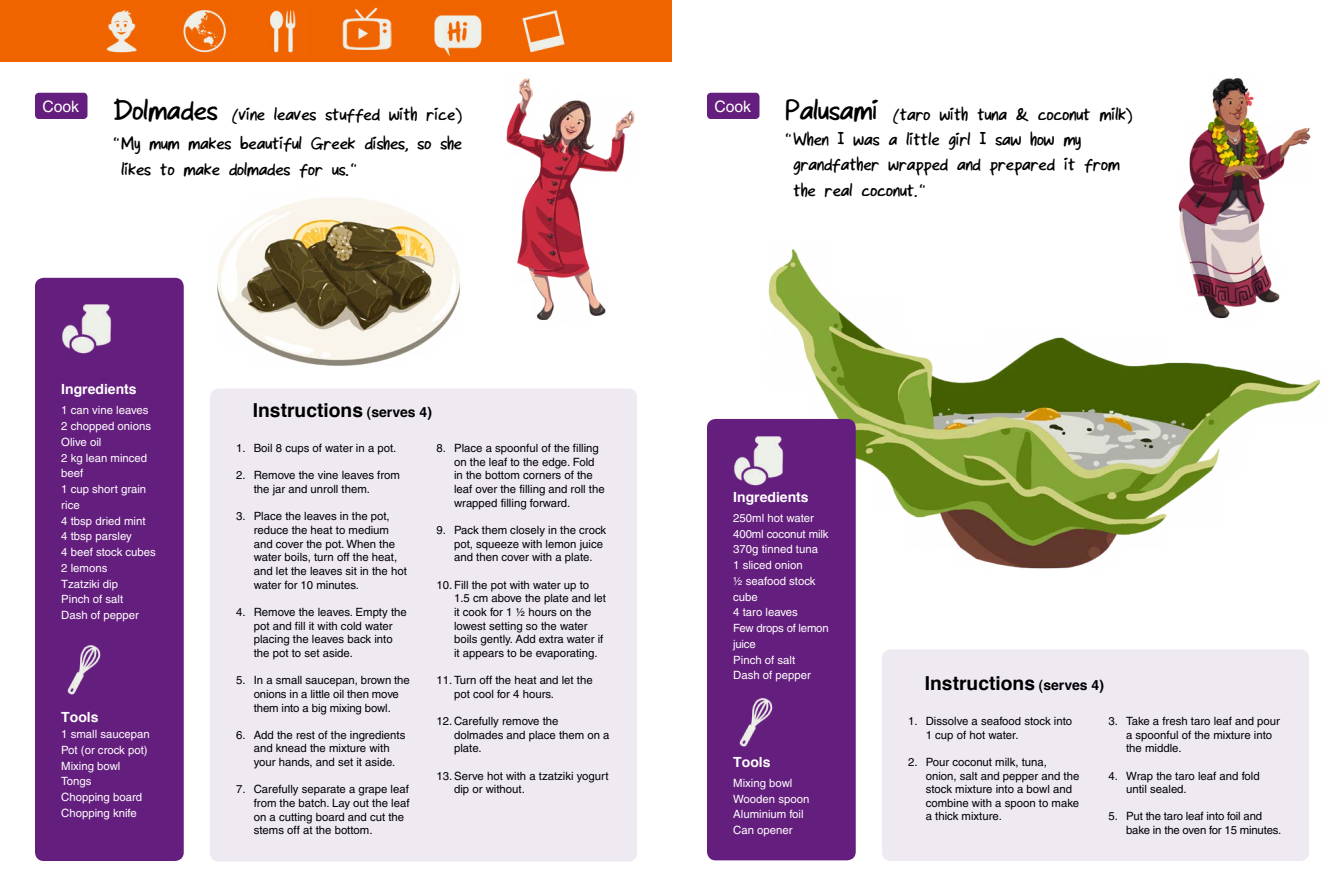
<style>
.page{position:relative;width:1344px;height:896px;background:#fff}
.page>*{position:absolute;margin:0;border:0;box-sizing:border-box;transform-origin:0 0}
.t1{font:21.88px/29.8px "My Script Font bold";color:#000}
.t2{font:700 19.25px "Helvetica";color:#000}
.t3{font:15.75px "Helvetica";color:#fff}
.t4{font:700 14px "Helvetica";color:#fff}
.t5{font:11.38px/13.7px "Helvetica";color:#000}
.t6{font:11.38px/15.8px "Helvetica";color:#fff}
.s1{font-size:35px}
.s2{font-size:14px}
.s3{font-family:"Nightingale";font-weight:700}
</style>
<div class="page">
<div style="left:0;top:0;width:672px;height:61px;background:#f06400"></div>
<img style="left:106px;top:10px;width:31px;height:43px">
<img style="left:434px;top:15px;width:48px;height:42px">
<img style="left:183px;top:10px;width:43px;height:43px">
<img style="left:522px;top:10px;width:43px;height:43px">
<img style="left:270px;top:10px;width:26px;height:43px">
<img style="left:342px;top:7px;width:49px;height:43px">
<img style="left:760px;top:249px;width:560px;height:320px">
<img style="left:217px;top:197px;width:243px;height:169px">
<div style="left:35px;top:93px;width:52px;height:26px;background:#641e7d;border-radius:4px"></div>
<div style="left:210px;top:388px;width:427px;height:349px;background:#efe9f2;border-radius:9px"></div>
<div style="left:210px;top:417px;width:427px;height:445px;background:#efe9f2;border-radius:9px"></div>
<div style="left:35px;top:278px;width:149px;height:583px;background:#641e7d;border-radius:9px"></div>
<img style="left:62px;top:304px;width:50px;height:50px">
<img style="left:67px;top:645px;width:34px;height:50px">
<div style="left:707px;top:93px;width:52px;height:26px;background:#641e7d;border-radius:4px"></div>
<div style="left:882px;top:649px;width:427px;height:139px;background:#efe9f2;border-radius:9px"></div>
<div style="left:882px;top:690px;width:427px;height:171px;background:#efe9f2;border-radius:9px"></div>
<div style="left:707px;top:419px;width:149px;height:441px;background:#641e7d;border-radius:9px"></div>
<img style="left:734px;top:436px;width:50px;height:50px">
<img style="left:739px;top:698px;width:34px;height:49px">
<img style="left:1155px;top:78px;width:165px;height:245px">
<img style="left:506px;top:78px;width:129px;height:242px">
<h3 class="t3" style="left:42px;top:97px;width:38px">Cook</h3>
<h1 class="t1" style="left:114px;top:99px;width:350px"><span class="s1">Dolmades</span> (vine leaves stuffed with rice) “ My mum makes beautiful Greek dishes, so she</h1>
<h1 class="t1" style="left:122px;top:154px;width:236px">likes to make dolmades for us. “</h1>
<p class="t4" style="left:61px;top:380px;width:77px">Ingredients</p>
<p class="t6" style="left:61px;top:402px;width:96px">1 can vine leaves<br>2 chopped onions<br>Olive oil<br>2 kg lean minced beef<br>1 cup short grain rice<br>4 tbsp dried mint<br>4 tbsp parsley<br>4 beef stock cubes<br>2 lemons<br>Tzatziki dip<br>Pinch of salt<br>Dash of pepper</p>
<p class="t4" style="left:61px;top:709px;width:39px">Tools</p>
<p class="t6" style="left:61px;top:726px;width:90px">1 small saucepan<br>Pot (or crock pot)<br>Mixing bowl<br>Tongs<br>Chopping board<br>Chopping knife</p>
<h2 class="t2" style="left:253px;top:398px;width:181px">Instructions <span class="s2">(serves 4)</span></h2>
<p class="t5" style="left:236px;top:441px;width:162px">1. Boil 8 cups of water in a pot.</p>
<p class="t5" style="left:254px;top:469px;width:148px;text-indent:-17px">2. Remove the vine leaves from the jar and unroll them.</p>
<p class="t5" style="left:254px;top:510px;width:155px;text-indent:-17px">3. Place the leaves in the pot, reduce the heat to medium and cover the pot. When the water boils, turn off the heat, and let the leaves sit in the hot water for 10 minutes.</p>
<p class="t5" style="left:254px;top:605px;width:155px;text-indent:-17px">4. Remove the leaves. Empty the pot and fill it with cold water placing the leaves back into the pot to set aside.</p>
<p class="t5" style="left:236px;top:673px;width:175px;text-align:center">5. In a small saucepan, brown the onions in a little oil then move<br>them into a big mixing bowl.</p>
<p class="t5" style="left:254px;top:728px;width:153px;text-indent:-17px">6. Add the rest of the ingredients and knead the mixture with your hands, and set it aside.</p>
<p class="t5" style="left:254px;top:783px;width:157px;text-indent:-17px">7. Carefully separate a grape leaf from the batch. Lay out the leaf on a cutting board and cut the stems off at the bottom.</p>
<p class="t5" style="left:454px;top:441px;width:152px;text-indent:-17px">8. Place a spoonful of the filling on the leaf to the edge. Fold in the bottom corners of the leaf over the filling and roll the wrapped filling forward.</p>
<p class="t5" style="left:454px;top:523px;width:154px;text-indent:-17px">9. Pack them closely in the crock pot, squeeze with lemon juice and then cover with a plate.</p>
<p class="t5" style="left:454px;top:578px;width:153px;text-indent:-17px">10.Fill the pot with water up to<br>1.5 cm above the plate and let it cook for 1 ½ hours on the lowest setting so the water boils gently. Add extra water if it appears to be evaporating.</p>
<p class="t5" style="left:454px;top:673px;width:140px;text-indent:-17px">11.Turn off the heat and let the pot cool for 4 hours.</p>
<p class="t5" style="left:454px;top:714px;width:157px;text-indent:-17px">12. Carefully remove the dolmades and place them on a plate.</p>
<p class="t5" style="left:454px;top:769px;width:156px;text-indent:-17px">13.Serve hot with a tzatziki yogurt dip or without.</p>
<h3 class="t3" style="left:714px;top:97px;width:38px">Cook</h3>
<h1 class="t1" style="left:786px;top:99px;width:348px"><span class="s1">Palusami</span> (taro with tuna &amp; coconut milk)</h1>
<h1 class="t1" style="left:786px;top:125px;width:297px">“ When <span class="s3">I</span> was a little girl <span class="s3">I</span> saw how my</h1>
<h1 class="t1" style="left:794px;top:150px;width:328px">grandfather wrapped and prepared it from</h1>
<h1 class="t1" style="left:794px;top:175px;width:133px">the real coconut. “</h1>
<p class="t4" style="left:733px;top:488px;width:77px">Ingredients</p>
<p class="t6" style="left:733px;top:510px;width:97px">250ml hot water<br>400ml coconut milk<br>370g tinned tuna<br>1 sliced onion<br>½ seafood stock cube<br>4 taro leaves<br>Few drops of lemon juice<br>Pinch of salt<br>Dash of pepper</p>
<p class="t4" style="left:733px;top:753px;width:39px">Tools</p>
<p class="t6" style="left:733px;top:775px;width:78px">Mixing bowl<br>Wooden spoon<br>Aluminium foil<br>Can opener</p>
<h2 class="t2" style="left:925px;top:671px;width:181px">Instructions <span class="s2">(serves 4)</span></h2>
<p class="t5" style="left:926px;top:714px;width:148px;text-indent:-17px">1. Dissolve a seafood stock into<br>1 cup of hot water.</p>
<p class="t5" style="left:926px;top:755px;width:155px;text-indent:-17px">2. Pour coconut milk, tuna, onion, salt and pepper and the stock mixture into a bowl and combine with a spoon to make a thick mixture.</p>
<p class="t5" style="left:1126px;top:714px;width:155px;text-indent:-17px">3. Take a fresh taro leaf and pour a spoonful of the mixture into the middle.</p>
<p class="t5" style="left:1126px;top:769px;width:135px;text-indent:-17px">4. Wrap the taro leaf and fold until sealed.</p>
<p class="t5" style="left:1126px;top:810px;width:157px;text-indent:-17px">5. Put the taro leaf into foil and bake in the oven for 15 minutes.</p>
</div>
